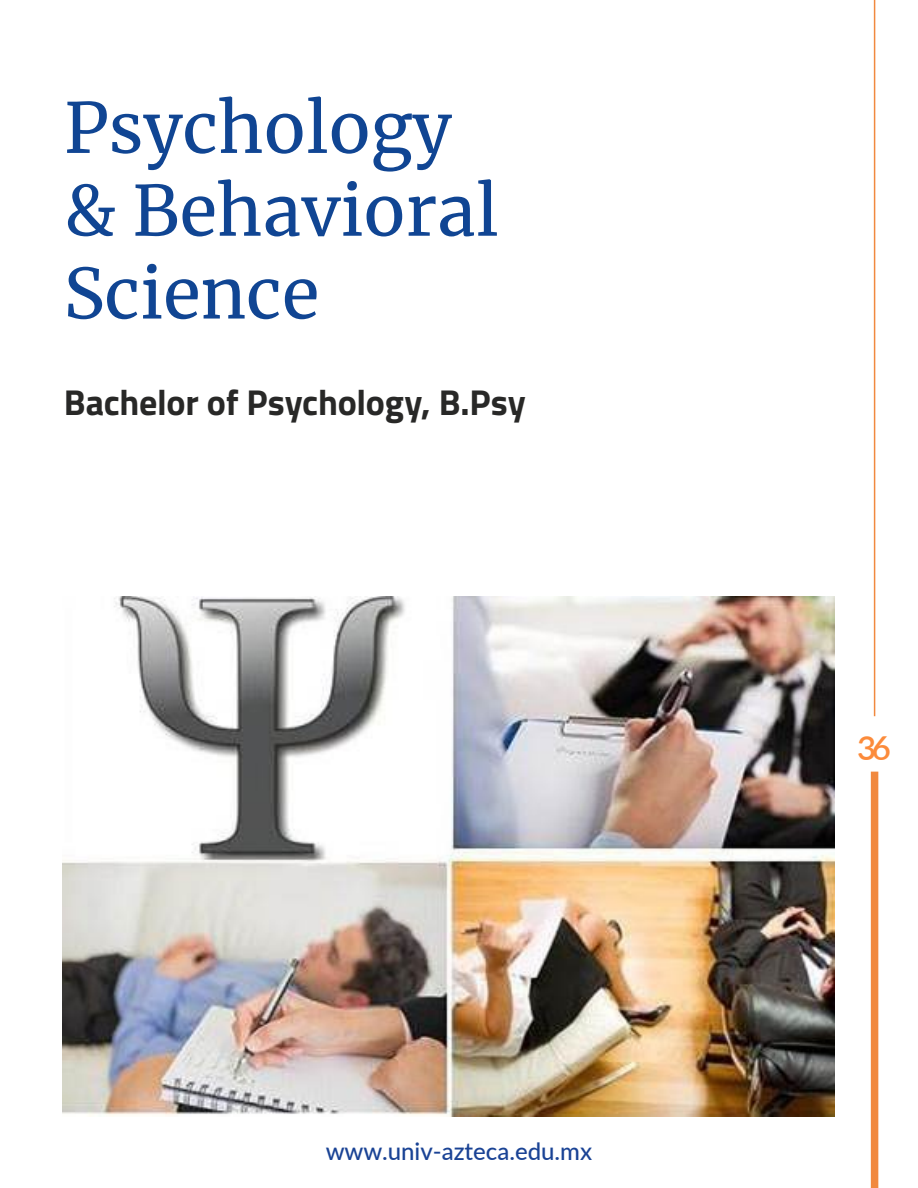
<style>
.page{position:relative;width:918px;height:1188px;background:#fff}
.page>*{position:absolute;margin:0;border:0;box-sizing:border-box;transform-origin:0 0}
.t1{font:69px/82.8px "Merriweather";color:#104593}
.t2{font:700 36px "Titillium";letter-spacing:-.005em;color:#282827}
.t3{font:600 33px "Lato";color:#fc8b3b}
.t4{font:500 24px "Lato";color:#1a4395}
</style>
<div class="page">
<div style="left:871px;top:772px;width:7px;height:416px;background:#f1893f"></div>
<hr style="left:874px;top:0;width:1px;height:716px;background:#f1893f">
<img style="left:63px;top:597px;width:771px;height:519px">
<p class="t1" style="left:64px;top:85px;width:436px">Psychology &amp; Behavioral<br>Science</p>
<p class="t2" style="left:64px;top:375px;width:464px">Bachelor of Psychology, B.Psy</p>
<p class="t4" style="left:326px;top:1134px;width:268px">www.univ-azteca.edu.mx</p>
<p class="t3" style="left:857px;top:724px;width:35px">36</p>
</div>
